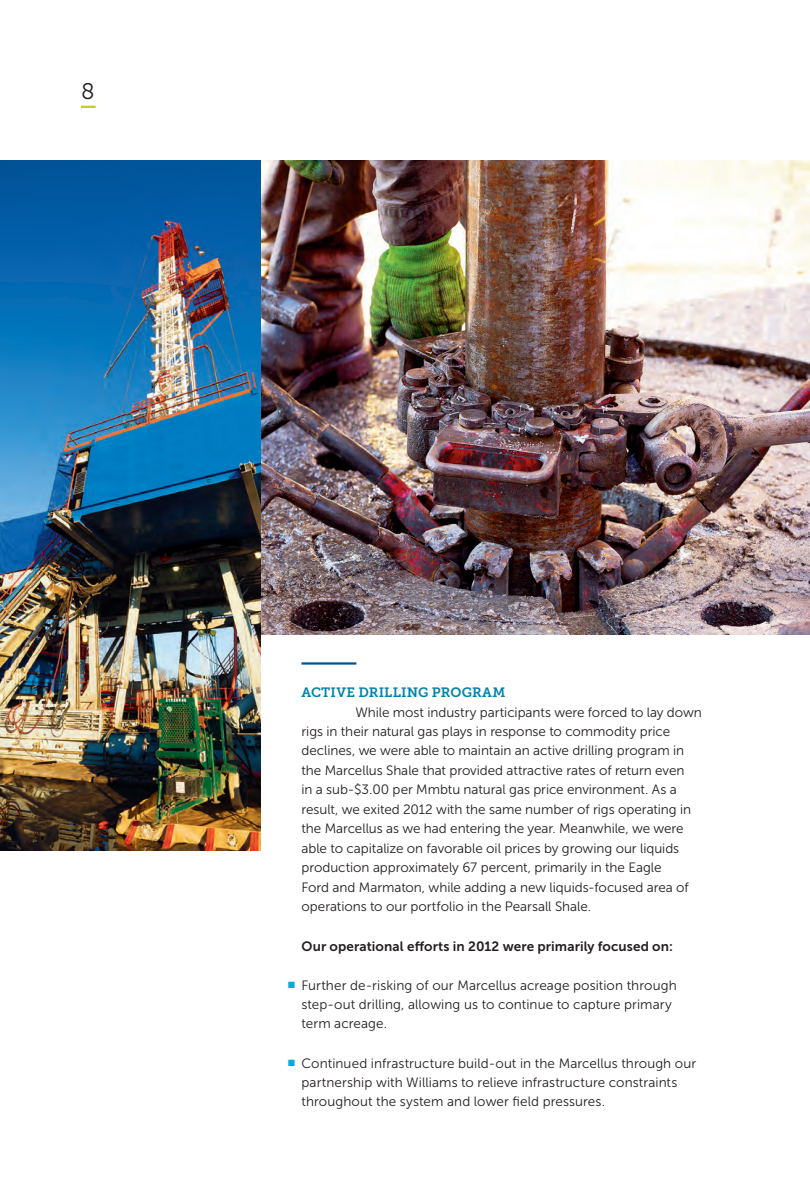
<style>
.page{position:relative;width:810px;height:1188px;background:#fff}
.page>*{position:absolute;margin:0;border:0;box-sizing:border-box;transform-origin:0 0}
.t1{font:22.5px "Museo Sans 300";color:#231f20}
.Body_Copy{font:13.5px/19.5px "Museo Sans 300";color:#231f20}
.Body_Copy-2{font:13.5px "Museo Sans 700";letter-spacing:.01em;color:#231f20}
.Subtitles{font:13.5px "Museo Slab 700";letter-spacing:.01em;color:#0083a9}
.s1{color:#00acdd}
</style>
<div class="page">
<svg style="left:81px;top:106px;width:15px;height:2px"></svg>
<hr style="left:302px;top:662px;width:54px;height:3px;background:#005294">
<img style="left:0;top:161px;width:261px;height:689px">
<img style="left:261px;top:161px;width:549px;height:473px">
<h1 class="t1" style="left:81px;top:79px;width:15px">8</h1>
<p class="Subtitles" style="left:302px;top:685px;width:206px">ACTIVE DRILLING PROGRAM</p>
<p class="Body_Copy" style="left:302px;top:702px;width:402px;text-indent:54px">While most industry participants were forced to lay down rigs in their natural gas plays in response to commodity price declines, we were able to maintain an active drilling program in the Marcellus Shale that provided attractive rates of return even<br>in a sub-$3.00 per Mmbtu natural gas price environment. As a result, we exited 2012 with the same number of rigs operating in the Marcellus as we had entering the year. Meanwhile, we were able to capitalize on favorable oil prices by growing our liquids production approximately 67 percent, primarily in the Eagle<br>Ford and Marmaton, while adding a new liquids-focused area of operations to our portfolio in the Pearsall Shale.</p>
<p class="Body_Copy-2" style="left:302px;top:938px;width:373px">Our operational efforts in 2012 were primarily focused on:</p>
<p class="Body_Copy" style="left:302px;top:975px;width:377px;text-indent:-14px"><span class="s1">■</span> Further de-risking of our Marcellus acreage position through step-out drilling, allowing us to continue to capture primary term acreage.</p>
<p class="Body_Copy" style="left:302px;top:1053px;width:396px;text-indent:-14px"><span class="s1">■</span> Continued infrastructure build-out in the Marcellus through our partnership with Williams to relieve infrastructure constraints throughout the system and lower field pressures.</p>
</div>
